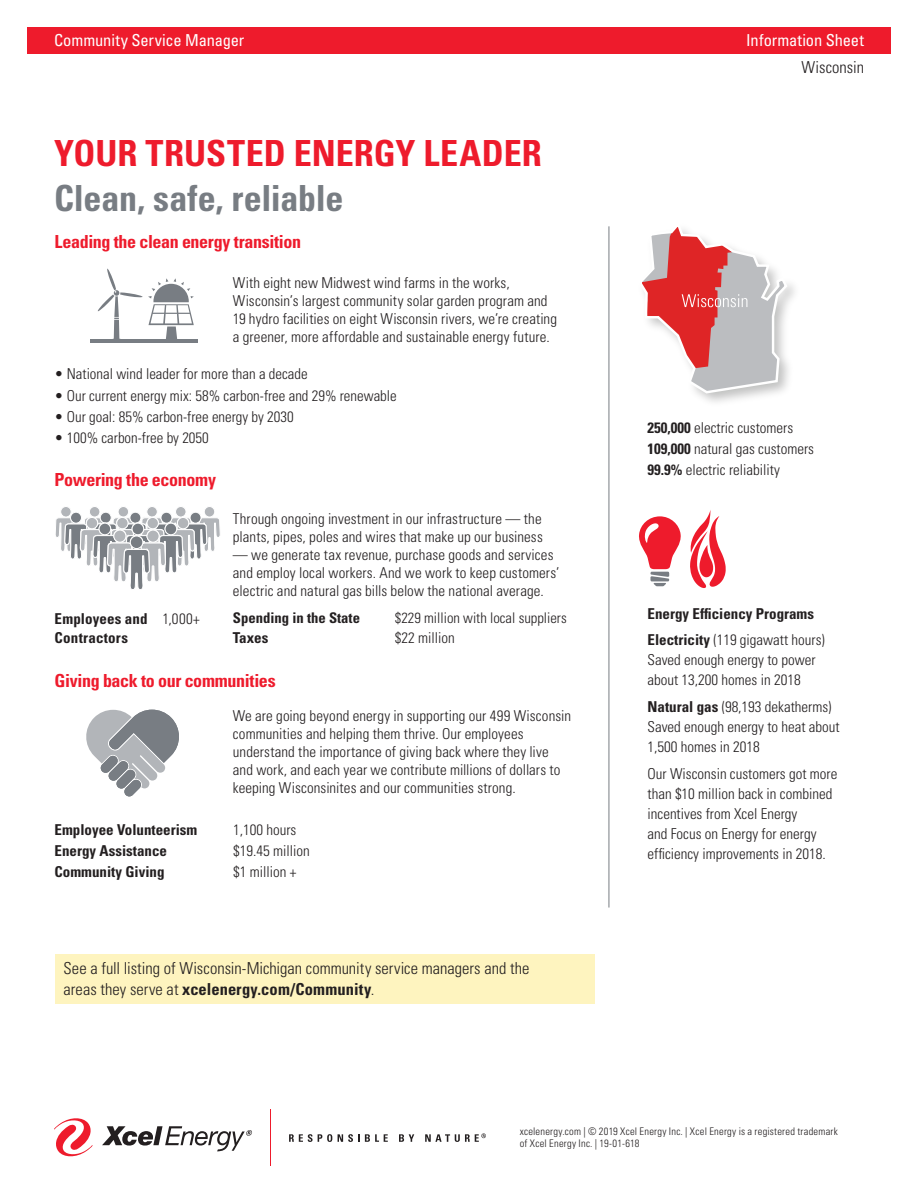
<style>
.page{position:relative;width:918px;height:1188px;background:#fff}
.page>*{position:absolute;margin:0;border:0;box-sizing:border-box;transform-origin:0 0}
.t1{font:700 condensed 36px "Univers LT Std";letter-spacing:.005em;color:#ee1b2c}
.t2{font:700 condensed 36px "Univers LT Std";letter-spacing:-.005em;color:#787d83}
.t3{font:700 condensed 18px "Univers LT Std";letter-spacing:-.02em;color:#ee1b2c}
.t4{font:300 condensed 16.5px/21px "Univers LT Std";color:#231f20}
.t5{font:condensed 16.5px "Univers LT Std";letter-spacing:-.005em;color:#fff}
.t6{font:300 condensed 15px/18px "Univers LT Std";color:#231f20}
.t7{font:700 condensed 15px/25.5px "Univers LT Std";color:#231f20}
.t8{font:300 condensed 14.7px "Univers LT Std";color:#231f20}
.t9{font:700 condensed 14.7px "Univers LT Std";color:#231f20}
.t10{font:300 condensed 10.5px/11.6px "Univers LT Std";letter-spacing:.02em;color:#231f20}
.s1{font-weight:300}
.s2{font-weight:700}
</style>
<div class="page">
<svg style="left:54px;top:1118px;width:39px;height:39px"></svg>
<svg style="left:102px;top:1126px;width:150px;height:25px"></svg>
<hr style="left:270px;top:1109px;width:1px;height:57px;background:#ee1b2c">
<svg style="left:289px;top:1134px;width:43px;height:8px"></svg>
<svg style="left:338px;top:1134px;width:50px;height:8px"></svg>
<svg style="left:399px;top:1134px;width:15px;height:8px"></svg>
<svg style="left:425px;top:1133px;width:61px;height:9px"></svg>
<div style="left:27px;top:27px;width:864px;height:27px;background:#ee1b2c"></div>
<div style="left:55px;top:954px;width:540px;height:50px;background:#fef4bf"></div>
<svg style="left:639px;top:516px;width:42px;height:70px"></svg>
<svg style="left:690px;top:510px;width:36px;height:78px"></svg>
<svg style="left:641px;top:226px;width:148px;height:169px"></svg>
<svg style="left:55px;top:507px;width:165px;height:82px"></svg>
<div style="left:130px;top:536px;width:13px;height:13px;background:#787d83;border-radius:50%"></div>
<div style="left:130px;top:536px;width:13px;height:13px;border:1px solid #fff;border-radius:50%"></div>
<svg style="left:97px;top:268px;width:97px;height:71px"></svg>
<hr style="left:91px;top:339px;width:106px;height:4px;background:#787d83">
<svg style="left:86px;top:710px;width:93px;height:86px"></svg>
<hr style="left:609px;top:226px;width:1px;height:682px;background:#787d83">
<p class="t5" style="left:54px;top:29px;width:192px">Community Service Manager</p>
<h1 class="t1" style="left:54px;top:131px;width:489px">YOUR TRUSTED ENERGY LEADER</h1>
<h1 class="t2" style="left:54px;top:176px;width:291px">Clean, safe, reliable</h1>
<p class="t3" style="left:55px;top:231px;width:248px">Leading the clean energy transition</p>
<p class="t6" style="left:233px;top:274px;width:326px">With eight new Midwest wind farms in the works, Wisconsin’s largest community solar garden program and 19 hydro facilities on eight Wisconsin rivers, we’re creating a greener, more affordable and sustainable energy future.</p>
<p class="t6" style="left:55px;top:365px;width:255px">• National wind leader for more than a decade</p>
<p class="t6" style="left:55px;top:386px;width:344px">• Our current energy mix: 58% carbon-free and 29% renewable</p>
<p class="t6" style="left:55px;top:408px;width:241px">• Our goal: 85% carbon-free energy by 2030</p>
<p class="t6" style="left:55px;top:429px;width:156px">• 100% carbon-free by 2050</p>
<p class="t3" style="left:55px;top:469px;width:163px">Powering the economy</p>
<p class="t6" style="left:233px;top:510px;width:311px">Through ongoing investment in our infrastructure — the plants, pipes, poles and wires that make up our business</p>
<p class="t6" style="left:233px;top:546px;width:328px">— we generate tax revenue, purchase goods and services and employ local workers. And we work to keep customers’ electric and natural gas bills below the national average.</p>
<p class="t7" style="left:55px;top:609px;width:147px;line-height:19.5px">Employees and <span class="s1">1,000+<br></span>Contractors</p>
<p class="t9" style="left:233px;top:609px;width:129px">Spending in the State</p>
<p class="t8" style="left:395px;top:609px;width:173px">$229 million with local suppliers</p>
<p class="t7" style="left:233px;top:625px;width:37px">Taxes</p>
<p class="t6" style="left:395px;top:629px;width:61px">$22 million</p>
<p class="t3" style="left:55px;top:669px;width:223px">Giving back to our communities</p>
<p class="t6" style="left:233px;top:706px;width:340px">We are going beyond energy in supporting our 499 Wisconsin communities and helping them thrive. Our employees understand the importance of giving back where they live and work, and each year we contribute millions of dollars to keeping Wisconsinites and our communities strong.</p>
<p class="t7" style="left:55px;top:817px;width:144px">Employee Volunteerism</p>
<p class="t6" style="left:233px;top:820px;width:65px">1,100 hours</p>
<p class="t7" style="left:55px;top:838px;width:114px">Energy Assistance</p>
<p class="t6" style="left:233px;top:842px;width:78px">$19.45 million</p>
<p class="t7" style="left:55px;top:859px;width:111px">Community Giving</p>
<p class="t6" style="left:233px;top:863px;width:65px">$1 million +</p>
<p class="t4" style="left:64px;top:958px;width:467px">See a full listing of Wisconsin-Michigan community service managers and the areas they serve at <span class="s2">xcelenergy.com/Community</span>.</p>
<p class="t5" style="left:746px;top:29px;width:119px">Information Sheet</p>
<p class="t4" style="left:802px;top:56px;width:64px">Wisconsin</p>
<p class="t6" style="left:648px;top:417px;width:168px;line-height:21.3px"><span class="s2">250,000</span> electric customers<br><span class="s2">109,000</span> natural gas customers<br><span class="s2">99.9%</span> electric reliability</p>
<p class="t7" style="left:648px;top:601px;width:179px">Energy Efficiency Programs<br>Electricity <span class="s1">(119 gigawatt hours)</span></p>
<p class="t6" style="left:648px;top:649px;width:170px;line-height:20.1px">Saved enough energy to power about 13,200 homes in 2018</p>
<p class="t6" style="left:648px;top:696px;width:194px;line-height:20.1px"><span class="s2">Natural gas</span> (98,193 dekatherms)<br>Saved enough energy to heat about<br>1,500 homes in 2018</p>
<p class="t6" style="left:648px;top:764px;width:191px;line-height:20.1px">Our Wisconsin customers got more than $10 million back in combined incentives from Xcel Energy<br>and Focus on Energy for energy efficiency improvements in 2018.</p>
<p class="t10" style="left:520px;top:1126px;width:320px">xcelenergy.com | © 2019 Xcel Energy Inc. | Xcel Energy is a registered trademark of Xcel Energy Inc. | 19-01-618</p>
</div>
